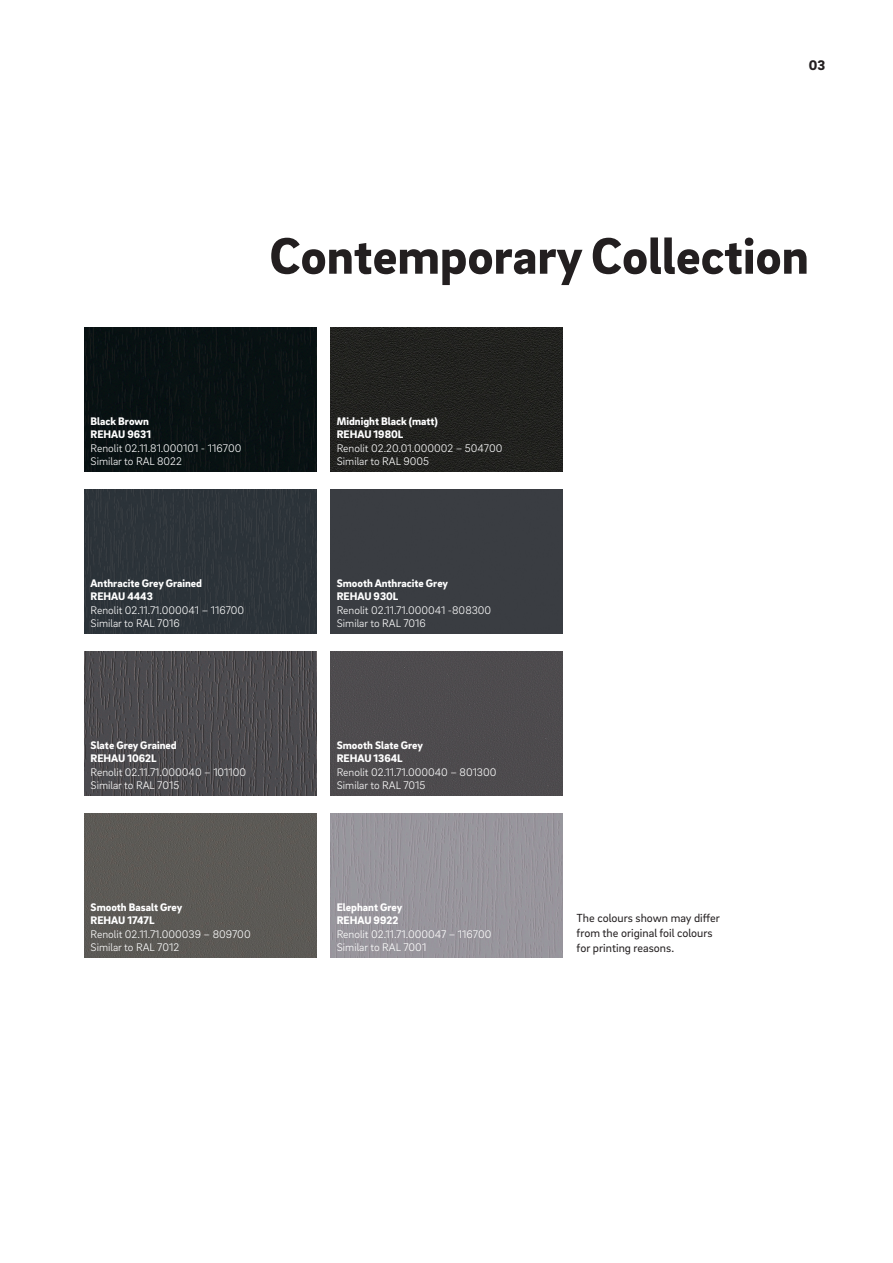
<style>
.page{position:relative;width:893px;height:1263px;background:#fff}
.page>*{position:absolute;margin:0;border:0;box-sizing:border-box;transform-origin:0 0}
.t1{font:900 52.5px "Brix Sans";color:#231f20}
.t2{font:900 14.25px "Brix Sans";color:#231f20}
.t3{font:12px/15px "Brix Sans";color:#231f20}
.t4{font:300 11.25px/13.5px "Brix Sans";color:#fff}
.t5{font:900 11.25px/13.5px "Brix Sans";color:#fff}
</style>
<div class="page">
<img style="left:84px;top:652px;width:232px;height:144px">
<div style="left:330px;top:652px;width:233px;height:144px;background:#4d4b4e"></div>
<img style="left:330px;top:814px;width:233px;height:144px">
<img style="left:84px;top:490px;width:232px;height:144px">
<img style="left:330px;top:328px;width:233px;height:144px">
<div style="left:84px;top:814px;width:232px;height:144px;background:#5c5a55"></div>
<div style="left:84px;top:328px;width:232px;height:144px;background:#081212"></div>
<div style="left:330px;top:490px;width:233px;height:144px;background:#3a3d42"></div>
<p class="t2" style="left:809px;top:56px;width:18px">03</p>
<h1 class="t1" style="left:269px;top:221px;width:541px">Contemporary Collection</h1>
<p class="t5" style="left:91px;top:414px;width:62px">Black Brown<br>REHAU 9631</p>
<p class="t4" style="left:91px;top:441px;width:152px">Renolit 02.11.81.000101 - 116700<br>Similar to RAL 8022</p>
<p class="t5" style="left:91px;top:576px;width:113px">Anthracite Grey Grained<br>REHAU 4443</p>
<p class="t4" style="left:91px;top:603px;width:155px">Renolit 02.11.71.000041 – 116700<br>Similar to RAL 7016</p>
<p class="t5" style="left:91px;top:738px;width:88px">Slate Grey Grained<br>REHAU 1062L</p>
<p class="t4" style="left:91px;top:765px;width:157px">Renolit 02.11.71.000040 – 101100<br>Similar to RAL 7015</p>
<p class="t5" style="left:91px;top:900px;width:93px">Smooth Basalt Grey<br>REHAU 1747L</p>
<p class="t4" style="left:91px;top:927px;width:162px">Renolit 02.11.71.000039 – 809700<br>Similar to RAL 7012</p>
<p class="t5" style="left:337px;top:414px;width:102px">Midnight Black (matt)<br>REHAU 1980L</p>
<p class="t4" style="left:337px;top:441px;width:167px">Renolit 02.20.01.000002 – 504700<br>Similar to RAL 9005</p>
<p class="t5" style="left:337px;top:576px;width:113px">Smooth Anthracite Grey<br>REHAU 930L</p>
<p class="t4" style="left:337px;top:603px;width:156px">Renolit 02.11.71.000041 -808300<br>Similar to RAL 7016</p>
<p class="t5" style="left:337px;top:738px;width:88px">Smooth Slate Grey<br>REHAU 1364L</p>
<p class="t4" style="left:337px;top:765px;width:161px">Renolit 02.11.71.000040 – 801300<br>Similar to RAL 7015</p>
<p class="t5" style="left:337px;top:900px;width:67px">Elephant Grey<br>REHAU 9922</p>
<p class="t4" style="left:337px;top:927px;width:156px">Renolit 02.11.71.000047 – 116700<br>Similar to RAL 7001</p>
<p class="t3" style="left:577px;top:910px;width:145px">The colours shown may differ from the original foil colours for printing reasons.</p>
</div>
